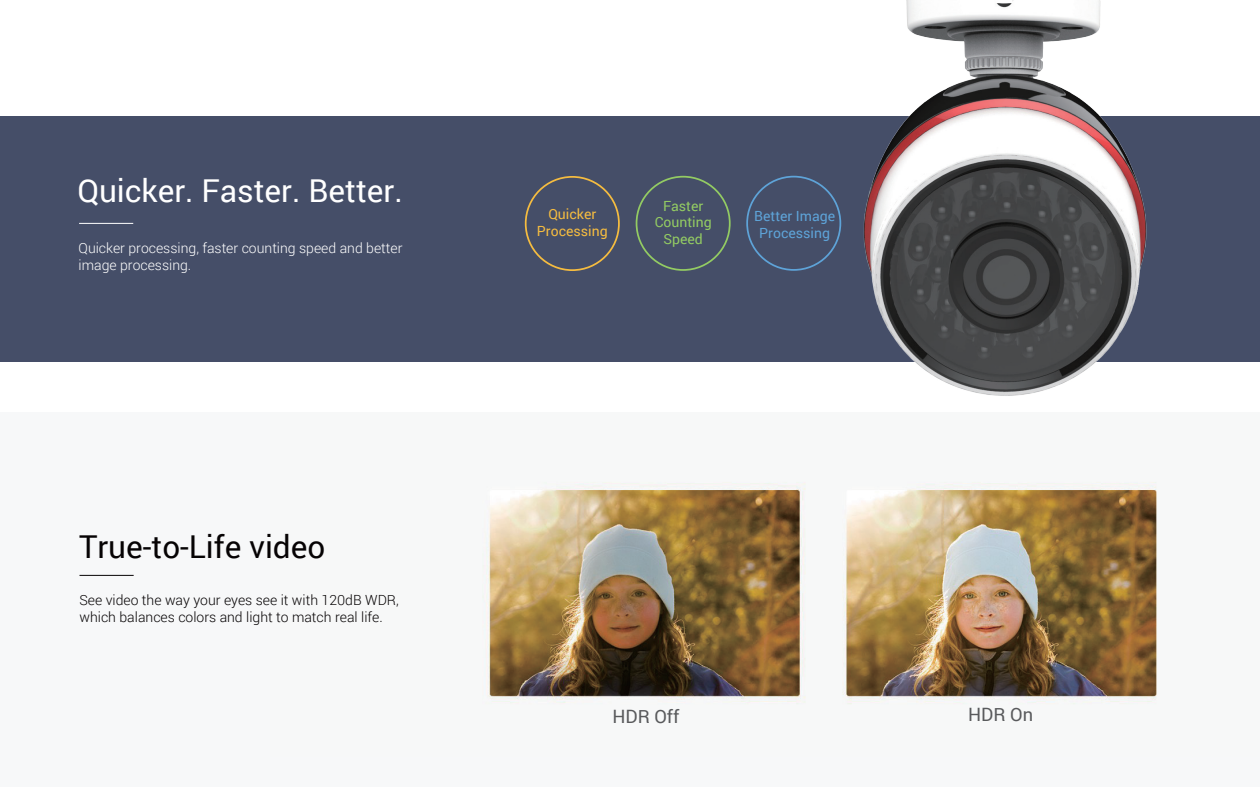
<style>
.page{position:relative;width:1260px;height:788px;background:#fff}
.page>*{position:absolute;margin:0;border:0;box-sizing:border-box;transform-origin:0 0}
.t1{font:31.5px "Roboto";color:#fff}
.t2{font:31.5px "Roboto";color:#060304}
.t3{font:18.38px "Roboto";color:#595a5c}
.t4{font:300 14px/16.8px "Roboto";color:#060304}
.t5{font:300 14px/16.8px "Roboto";color:#fff}
.t6{font:14px/16.8px "Roboto";color:#5ea3d8;text-align:center}
.t7{font:14px/16.8px "Roboto";color:#93cb63;text-align:center}
.t8{font:14px/16.8px "Roboto";color:#f5bc40;text-align:center}
</style>
<div class="page">
<div style="left:1px;top:116px;width:1259px;height:245px;background:#454e68"></div>
<div style="left:1px;top:412px;width:1259px;height:375px;background:#f7f8f9"></div>
<img style="left:488px;top:482px;width:669px;height:222px">
<hr style="left:80px;top:575px;width:54px;height:1px;background:#060304">
<div style="left:525px;top:176px;width:95px;height:95px;border:2px solid #f5bc40;border-radius:50%"></div>
<div style="left:636px;top:176px;width:95px;height:95px;border:2px solid #93cb63;border-radius:50%"></div>
<div style="left:746px;top:176px;width:95px;height:95px;border:2px solid #5ea3d8;border-radius:50%"></div>
<hr style="left:79px;top:223px;width:54px;height:1px;background:#fff">
<img style="left:832px;top:0;width:357px;height:396px">
<h1 class="t1" style="left:78px;top:169px;width:327px">Quicker. Faster. Better.</h1>
<p class="t5" style="left:79px;top:239px;width:325px">Quicker processing, faster counting speed and better image processing.</p>
<h1 class="t2" style="left:79px;top:524px;width:248px">True-to-Life video</h1>
<p class="t4" style="left:80px;top:591px;width:321px">See video the way your eyes see it with 120dB WDR, which balances colors and light to match real life.</p>
<p class="t8" style="left:537px;top:205px;width:72px">Quicker<br>Processing</p>
<p class="t7" style="left:655px;top:197px;width:58px">Faster<br>Counting<br>Speed</p>
<p class="t6" style="left:754px;top:207px;width:82px">Better Image<br>Processing</p>
<h2 class="t3" style="left:612px;top:704px;width:69px">HDR Off</h2>
<h2 class="t3" style="left:968px;top:701px;width:66px">HDR On</h2>
</div>
